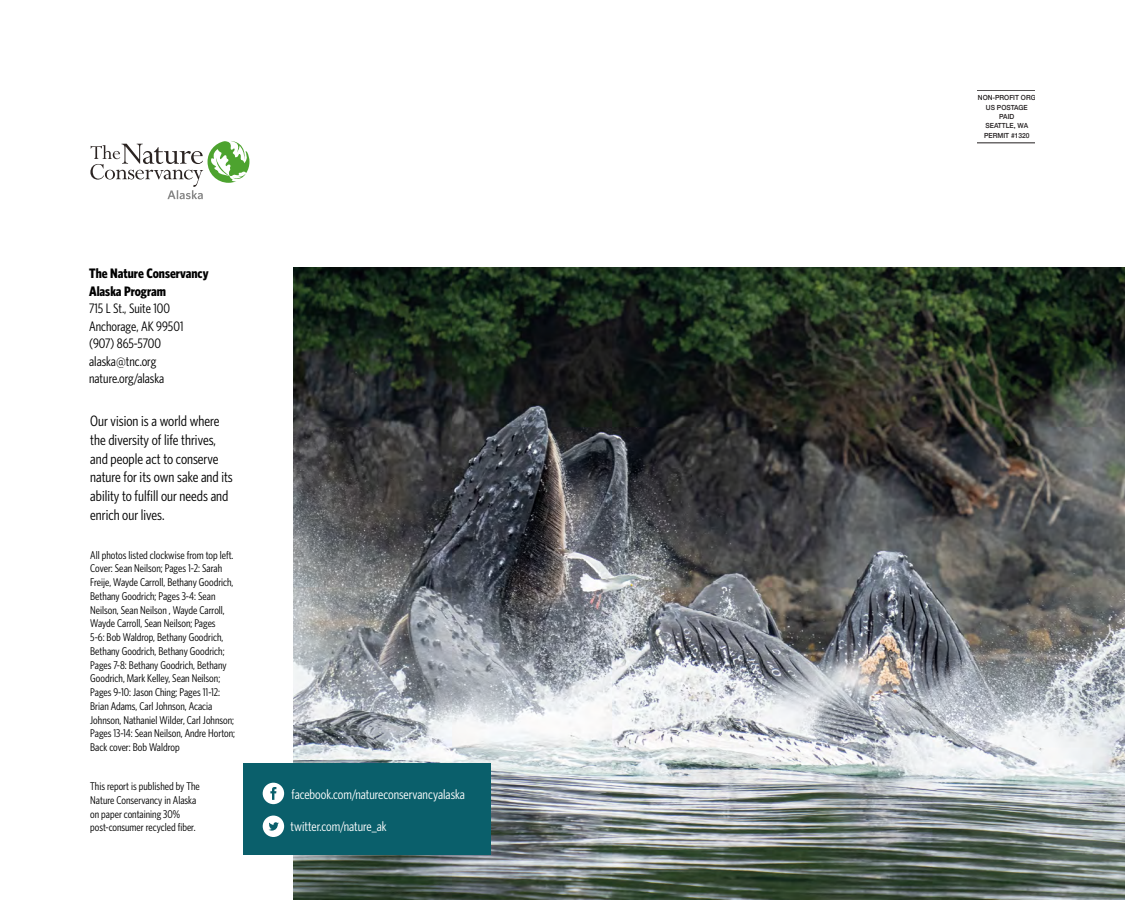
<style>
.page{position:relative;width:1125px;height:900px;background:#fff}
.page>*{position:absolute;margin:0;border:0;box-sizing:border-box;transform-origin:0 0}
.t1{font:15px/18.8px "Whitney Condensed";color:#000}
.t2{font:13.75px/17.5px "Whitney Condensed";color:#000}
.t3{font:13.75px "Whitney Condensed";color:#fff}
.t4{font:700 13.75px/17.5px "Whitney Condensed";color:#000}
.t5{font:11.25px/13.8px "Whitney Condensed";color:#000}
.t6{font:500 7px/9.4px "Helvetica Neue";color:#231f20;text-align:center;scale:.95 1}
</style>
<div class="page">
<img style="left:294px;top:267px;width:831px;height:633px">
<svg style="left:90px;top:141px;width:159px;height:58px"></svg>
<svg style="left:978px;top:90px;width:57px;height:53px"></svg>
<div style="left:243px;top:763px;width:247px;height:92px;background:#0a5f6b"></div>
<svg style="left:263px;top:783px;width:21px;height:21px"></svg>
<svg style="left:263px;top:816px;width:21px;height:21px"></svg>
<p class="t4" style="left:89px;top:264px;width:121px">The Nature Conservancy<br>Alaska Program</p>
<p class="t2" style="left:89px;top:299px;width:96px">715 L St., Suite 100<br>Anchorage, AK 99501 (907) 865-5700 alaska@tnc.org nature.org/alaska</p>
<h1 class="t1" style="left:90px;top:411px;width:144px">Our vision is a world where the diversity of life thrives, and people act to conserve nature for its own sake and its ability to fulfill our needs and enrich our lives.</h1>
<p class="t5" style="left:90px;top:548px;width:146px">All photos listed clockwise from top left.<br>Cover: Sean Neilson; Pages 1-2: Sarah Freije, Wayde Carroll, Bethany Goodrich, Bethany Goodrich; Pages 3-4: Sean Neilson, Sean Neilson , Wayde Carroll, Wayde Carroll, Sean Neilson; Pages<br>5-6: Bob Waldrop, Bethany Goodrich, Bethany Goodrich, Bethany Goodrich; Pages 7-8: Bethany Goodrich, Bethany Goodrich, Mark Kelley, Sean Neilson; Pages 9-10: Jason Ching; Pages 11-12:<br>Brian Adams, Carl Johnson, Acacia Johnson, Nathaniel Wilder, Carl Johnson; Pages 13-14: Sean Neilson, Andre Horton; Back cover: Bob Waldrop</p>
<p class="t5" style="left:90px;top:779px;width:111px">This report is published by The<br>Nature Conservancy in Alaska on paper containing 30% post-consumer recycled fiber.</p>
<p class="t3" style="left:291px;top:786px;width:175px">facebook.com/natureconservancyalaska</p>
<p class="t3" style="left:291px;top:818px;width:98px">twitter.com/nature_ak</p>
<p class="t6" style="left:978px;top:93px;width:62px">NON-PROFIT ORG<br>US POSTAGE<br>PAID<br>SEATTLE, WA<br>PERMIT #1320</p>
</div>
